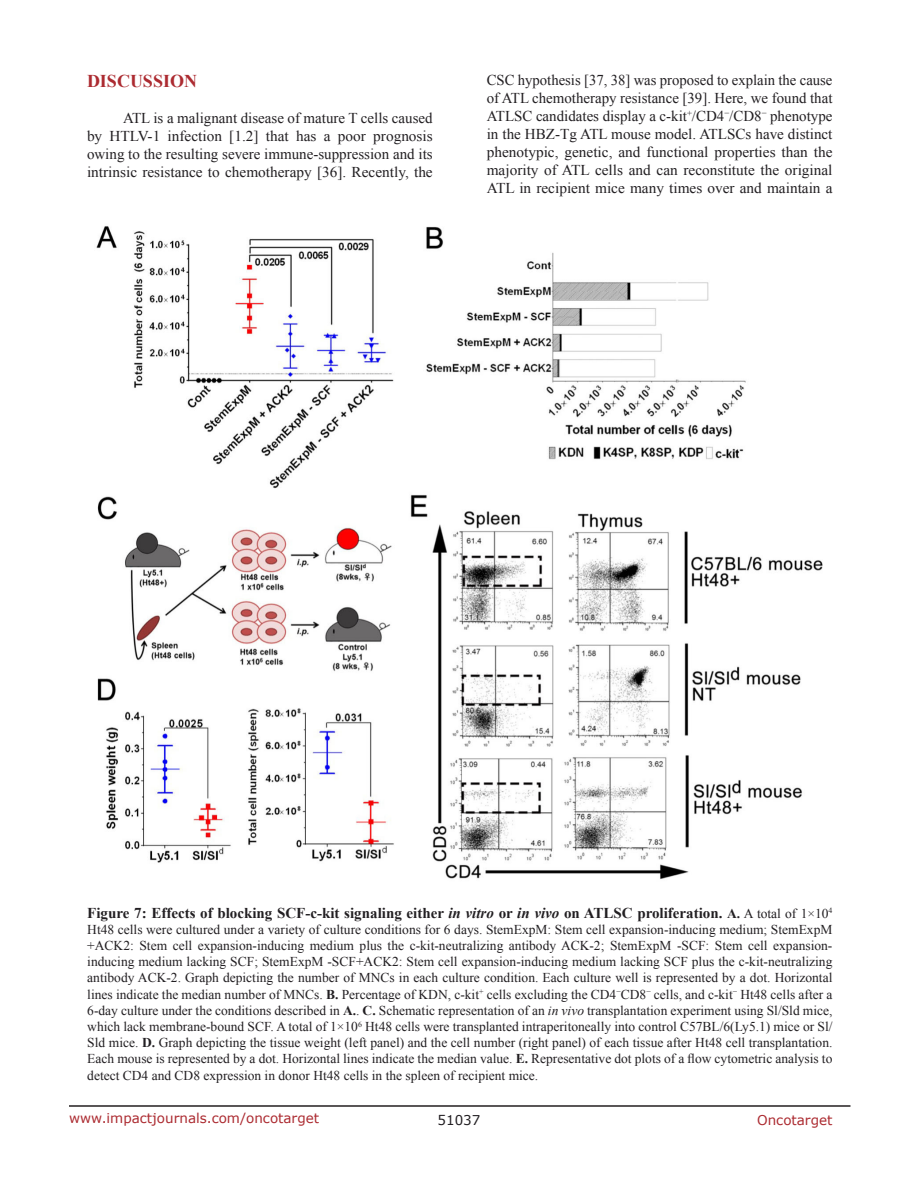
<style>
.page{position:relative;width:918px;height:1188px;background:#fff}
.page>*{position:absolute;margin:0;border:0;box-sizing:border-box;transform-origin:0 0}
.t1{font:700 18px "Times New Roman";color:#ac2b31}
.t2{font:15px/18px "Times New Roman";color:#221f22;text-align:justify}
.t3{font:700 15px "Times New Roman";color:#221f22}
.t4{font:13.5px/16.2px "Times New Roman";color:#221f22;text-align:justify}
.t5{font:13.5px "Verdana";color:#ac2b31}
.t6{font:13.5px "Verdana";color:#221f22}
.s1{font-style:italic}
.s2{font-size:13.5px}
.s3{font-weight:400;font-size:13.5px}
.s4{font-weight:700}
</style>
<div class="page">
<hr style="left:69px;top:1105px;width:781px;height:2px;background:#231f20">
<img style="left:96px;top:226px;width:727px;height:654px">
<h1 class="t1" style="left:87px;top:69px;width:112px">Discussion</h1>
<p class="t2" style="left:87px;top:109px;width:347px;text-indent:36px">ATL is a malignant disease of mature T cells caused by HTLV-1 infection [1.2] that has a poor prognosis owing to the resulting severe immune-suppression and its intrinsic resistance to chemotherapy [36]. Recently, the</p>
<p class="t2" style="left:487px;top:71px;width:347px">CSC hypothesis [37, 38] was proposed to explain the cause of ATL chemotherapy resistance [39]. Here, we found that ATLSC candidates display a c-kit<sup>+</sup>/CD4<sup>−</sup>/CD8<sup>−</sup> phenotype in the HBZ-Tg ATL mouse model. ATLSCs have distinct phenotypic, genetic, and functional properties than the majority of ATL cells and can reconstitute the original ATL in recipient mice many times over and maintain a</p>
<p class="t3" style="left:87px;top:902px;width:517px">Figure 7: Effects of blocking SCF-c-kit signaling either <span class="s1">in vitro</span> or <span class="s1">in vivo</span> on ATLSC</p>
<p class="t3" style="left:637px;top:902px;width:197px">proliferation. <span class="s2">A.</span> <span class="s3">A total of 1×10</span><sup>4</sup></p>
<p class="t4" style="left:87px;top:921px;width:747px">Ht48 cells were cultured under a variety of culture conditions for 6 days. StemExpM: Stem cell expansion-inducing medium; StemExpM +ACK2: Stem cell expansion-inducing medium plus the c-kit-neutralizing antibody ACK-2; StemExpM -SCF: Stem cell expansion&shy;inducing medium lacking SCF; StemExpM -SCF+ACK2: Stem cell expansion-inducing medium lacking SCF plus the c-kit-neutralizing antibody ACK-2. Graph depicting the number of MNCs in each culture condition. Each culture well is represented by a dot. Horizontal lines indicate the median number of MNCs. <span class="s4">B.</span> Percentage of KDN, c-kit<sup>+</sup> cells excluding the CD4<sup>−</sup>CD8<sup>−</sup> cells, and c-kit<sup>−</sup> Ht48 cells after a 6-day culture under the conditions described in <span class="s4">A.</span>. <span class="s4">C.</span> Schematic representation of an <span class="s1">in vivo</span> transplantation experiment using Sl/Sld mice, which lack membrane-bound SCF. A total of 1×10<sup>6</sup> Ht48 cells were transplanted intraperitoneally into control C57BL/6(Ly5.1) mice or Sl/ Sld mice. <span class="s4">D.</span> Graph depicting the tissue weight (left panel) and the cell number (right panel) of each tissue after Ht48 cell transplantation.<br>Each mouse is represented by a dot. Horizontal lines indicate the median value. <span class="s4">E.</span> Representative dot plots of a flow cytometric analysis to detect CD4 and CD8 expression in donor Ht48 cells in the spleen of recipient mice.</p>
<p class="t5" style="left:69px;top:1109px;width:252px">www.impactjournals.com/oncotarget</p>
<p class="t6" style="left:438px;top:1111px;width:44px">51037</p>
<p class="t5" style="left:757px;top:1111px;width:77px">Oncotarget</p>
</div>
